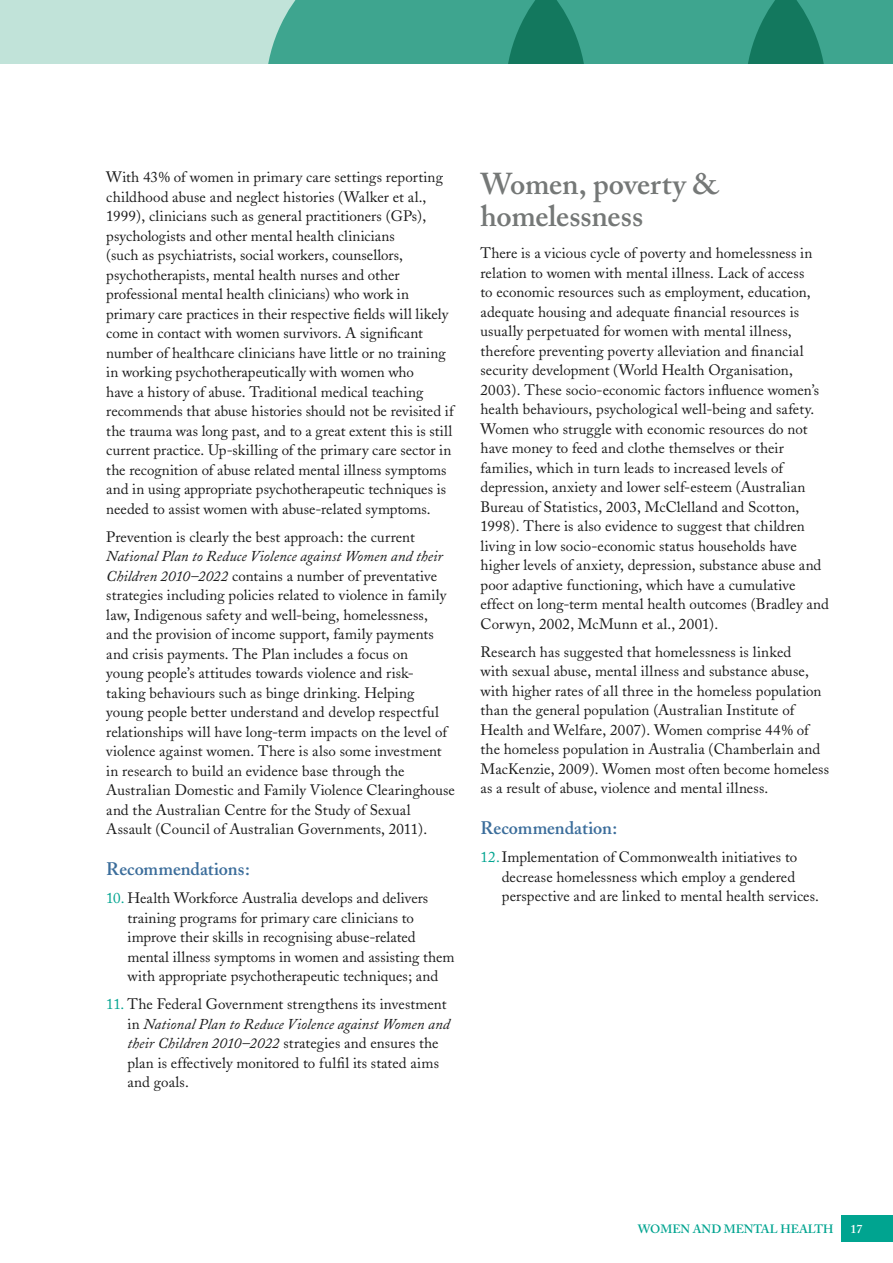
<style>
.page{position:relative;width:893px;height:1263px;background:#fff}
.page>*{position:absolute;margin:0;border:0;box-sizing:border-box;transform-origin:0 0}
.Heading_2{font:600 30px/31.5px "Adobe Caslon";letter-spacing:-.005em;color:#757877}
.Heading_4{font:600 18px "Adobe Caslon";letter-spacing:-.005em;color:#3b6d9b}
.BODY{font:15px/19.5px "Adobe Caslon";letter-spacing:.005em;color:#1a1a1a}
.t1{font:600 12px "Adobe Caslon";color:#00a490}
.t2{font:600 12px "Adobe Caslon";color:#fff}
.s1{font-style:italic}
.s2{color:#00a490}
</style>
<div class="page">
<div style="left:0;top:0;width:893px;height:64px;background:#c1e3d9"></div>
<svg style="left:268px;top:0;width:625px;height:64px;background:#399e88"></svg>
<div style="left:842px;top:1215px;width:51px;height:27px;background:#00a490"></div>
<p class="BODY" style="left:106px;top:168px;width:349px">With 43% of women in primary care settings reporting childhood abuse and neglect histories (Walker et al., 1999), clinicians such as general practitioners (GPs), psychologists and other mental health clinicians<br>(such as psychiatrists, social workers, counsellors, psychotherapists, mental health nurses and other professional mental health clinicians) who work in primary care practices in their respective fields will likely come in contact with women survivors. A significant number of healthcare clinicians have little or no training in working psychotherapeutically with women who<br>have a history of abuse. Traditional medical teaching recommends that abuse histories should not be revisited if the trauma was long past, and to a great extent this is still current practice. Up-skilling of the primary care sector in the recognition of abuse related mental illness symptoms and in using appropriate psychotherapeutic techniques is needed to assist women with abuse-related symptoms.</p>
<p class="BODY" style="left:106px;top:527px;width:350px">Prevention is clearly the best approach: the current <span class="s1">National Plan to Reduce Violence against Women and their Children 2010–2022</span> contains a number of preventative strategies including policies related to violence in family law, Indigenous safety and well-being, homelessness,<br>and the provision of income support, family payments and crisis payments. The Plan includes a focus on<br>young people’s attitudes towards violence and risk&shy;taking behaviours such as binge drinking. Helping young people better understand and develop respectful relationships will have long-term impacts on the level of violence against women. There is also some investment in research to build an evidence base through the Australian Domestic and Family Violence Clearinghouse and the Australian Centre for the Study of Sexual Assault (Council of Australian Governments, 2011).</p>
<h4 class="Heading_4" style="left:106px;top:858px;width:145px">Recommendations:</h4>
<p class="BODY" style="left:128px;top:888px;width:328px;text-indent:-21px"><span class="s2">10.</span> Health Workforce Australia develops and delivers training programs for primary care clinicians to improve their skills in recognising abuse-related mental illness symptoms in women and assisting them with appropriate psychotherapeutic techniques; and</p>
<p class="BODY" style="left:128px;top:994px;width:324px;text-indent:-21px"><span class="s2">11.</span> The Federal Government strengthens its investment in <span class="s1">National Plan to Reduce Violence against Women and their Children 2010–2022</span> strategies and ensures the plan is effectively monitored to fulfil its stated aims and goals.</p>
<h2 class="Heading_2" style="left:480px;top:169px;width:240px">Women, poverty &amp; homelessness</h2>
<p class="BODY" style="left:480px;top:244px;width:350px">There is a vicious cycle of poverty and homelessness in relation to women with mental illness. Lack of access<br>to economic resources such as employment, education, adequate housing and adequate financial resources is usually perpetuated for women with mental illness, therefore preventing poverty alleviation and financial security development (World Health Organisation, 2003). These socio-economic factors influence women’s health behaviours, psychological well-being and safety.<br>Women who struggle with economic resources do not have money to feed and clothe themselves or their families, which in turn leads to increased levels of depression, anxiety and lower self-esteem (Australian Bureau of Statistics, 2003, McClelland and Scotton, 1998). There is also evidence to suggest that children living in low socio-economic status households have higher levels of anxiety, depression, substance abuse and poor adaptive functioning, which have a cumulative effect on long-term mental health outcomes (Bradley and Corwyn, 2002, McMunn et al., 2001).</p>
<p class="BODY" style="left:480px;top:642px;width:350px">Research has suggested that homelessness is linked<br>with sexual abuse, mental illness and substance abuse, with higher rates of all three in the homeless population than the general population (Australian Institute of Health and Welfare, 2007). Women comprise 44% of the homeless population in Australia (Chamberlain and MacKenzie, 2009). Women most often become homeless as a result of abuse, violence and mental illness.</p>
<h4 class="Heading_4" style="left:480px;top:817px;width:138px">Recommendation:</h4>
<p class="BODY" style="left:502px;top:847px;width:319px;text-indent:-21px"><span class="s2">12.</span>Implementation of Commonwealth initiatives to decrease homelessness which employ a gendered perspective and are linked to mental health services.</p>
<p class="t1" style="left:638px;top:1222px;width:197px">WOMEN AND MENTAL HEALTH</p>
<p class="t2" style="left:850px;top:1222px;width:13px">17</p>
</div>
